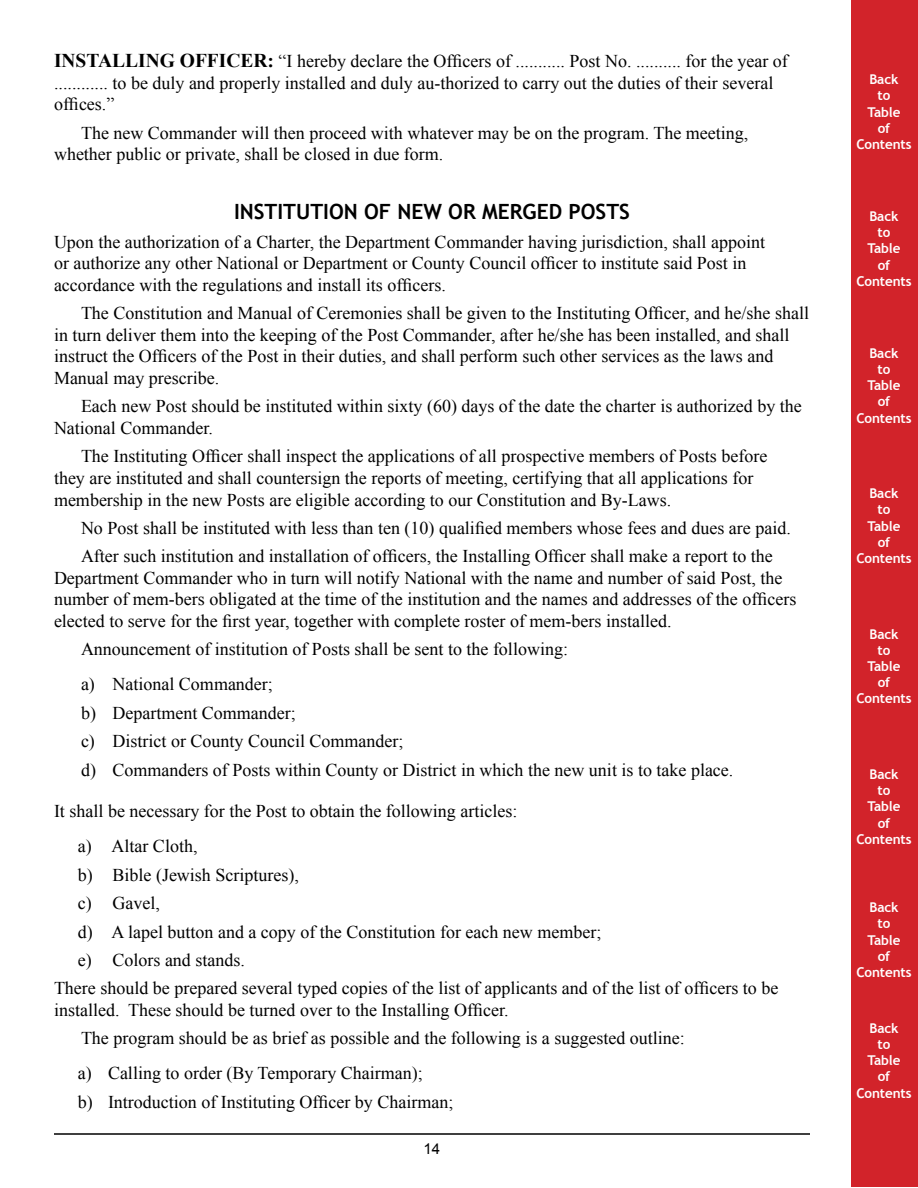
<style>
.page{position:relative;width:918px;height:1188px;background:#fff}
.page>*{position:absolute;margin:0;border:0;box-sizing:border-box;transform-origin:0 0}
.t1{font:700 21px "Trebuchet MS";color:#000}
.t2{font:18px/21.6px "Times New Roman";color:#000}
.t3{font:15px "Arial";color:#000}
.t4{font:700 13.5px/16.2px "Trebuchet MS";letter-spacing:-.01em;color:#fff;text-align:center}
.s1{font-weight:700;font-size:19.5px}
</style>
<div class="page">
<div style="left:851px;top:1px;width:66px;height:1186px;background:#d2232a"></div>
<hr style="left:54px;top:1133px;width:756px;height:2px;background:#000">
<p class="t2" style="left:54px;top:50px;width:735px"><span class="s1">INSTALLING OFFICER:</span> “I hereby declare the Officers of ........... Post No. .......... for the year of ............ to be duly and properly installed and duly au-thorized to carry out the duties of their several offices.”</p>
<p class="t2" style="left:54px;top:122px;width:696px;text-indent:27px">The new Commander will then proceed with whatever may be on the program. The meeting, whether public or private, shall be closed in due form.</p>
<p class="t1" style="left:234px;top:199px;width:397px">INSTITUTION OF NEW OR MERGED POSTS</p>
<p class="t2" style="left:54px;top:231px;width:713px">Upon the authorization of a Charter, the Department Commander having jurisdiction, shall appoint or authorize any other National or Department or County Council officer to institute said Post in accordance with the regulations and install its officers.</p>
<p class="t2" style="left:54px;top:302px;width:757px;text-indent:27px">The Constitution and Manual of Ceremonies shall be given to the Instituting Officer, and he/she shall in turn deliver them into the keeping of the Post Commander, after he/she has been installed, and shall instruct the Officers of the Post in their duties, and shall perform such other services as the laws and Manual may prescribe.</p>
<p class="t2" style="left:54px;top:395px;width:749px;text-indent:27px">Each new Post should be instituted within sixty (60) days of the date the charter is authorized by the<br>National Commander.</p>
<p class="t2" style="left:54px;top:445px;width:715px;text-indent:27px">The Instituting Officer shall inspect the applications of all prospective members of Posts before they are instituted and shall countersign the reports of meeting, certifying that all applications for membership in the new Posts are eligible according to our Constitution and By-Laws.</p>
<p class="t2" style="left:81px;top:513px;width:711px;line-height:28.3px">No Post shall be instituted with less than ten (10) qualified members whose fees and dues are paid.<br>After such institution and installation of officers, the Installing Officer shall make a report to the</p>
<p class="t2" style="left:54px;top:567px;width:744px">Department Commander who in turn will notify National with the name and number of said Post, the number of mem-bers obligated at the time of the institution and the names and addresses of the officers elected to serve for the first year, together with complete roster of mem-bers installed.</p>
<p class="t2" style="left:81px;top:632px;width:489px;line-height:35.1px">Announcement of institution of Posts shall be sent to the following: a) National Commander;</p>
<p class="t2" style="left:81px;top:698px;width:654px;line-height:28.3px">b) Department Commander;<br>c) District or County Council Commander;<br>d) Commanders of Posts within County or District in which the new unit is to take place.</p>
<p class="t2" style="left:78px;top:794px;width:441px;line-height:35.1px;text-indent:-24px">It shall be necessary for the Post to obtain the following articles: a) Altar Cloth,</p>
<p class="t2" style="left:78px;top:864px;width:222px">b) Bible (Jewish Scriptures),</p>
<p class="t2" style="left:78px;top:892px;width:83px">c) Gavel,</p>
<p class="t2" style="left:78px;top:920px;width:525px">d) A lapel button and a copy of the Constitution for each new member;</p>
<p class="t2" style="left:78px;top:949px;width:169px">e) Colors and stands.</p>
<p class="t2" style="left:54px;top:977px;width:726px">There should be prepared several typed copies of the list of applicants and of the list of officers to be</p>
<p class="t2" style="left:81px;top:995px;width:605px;line-height:28.3px;text-indent:-27px">installed. These should be turned over to the Installing Officer.<br>The program should be as brief as possible and the following is a suggested outline:</p>
<p class="t2" style="left:78px;top:1059px;width:377px;line-height:28.3px">a) Calling to order (By Temporary Chairman);<br>b) Introduction of Instituting Officer by Chairman;</p>
<p class="t3" style="left:424px;top:1139px;width:18px">14</p>
<p class="t4" style="left:856px;top:71px;width:57px">Back<br>to<br>Table<br>of<br>Contents</p>
<p class="t4" style="left:856px;top:208px;width:57px">Back<br>to<br>Table<br>of<br>Contents</p>
<p class="t4" style="left:856px;top:345px;width:57px">Back<br>to<br>Table<br>of<br>Contents</p>
<p class="t4" style="left:856px;top:485px;width:57px">Back<br>to<br>Table<br>of<br>Contents</p>
<p class="t4" style="left:856px;top:626px;width:57px">Back<br>to<br>Table<br>of<br>Contents</p>
<p class="t4" style="left:856px;top:766px;width:57px">Back<br>to<br>Table<br>of<br>Contents</p>
<p class="t4" style="left:856px;top:899px;width:57px">Back<br>to<br>Table<br>of<br>Contents</p>
<p class="t4" style="left:856px;top:1020px;width:57px">Back<br>to<br>Table<br>of<br>Contents</p>
</div>
